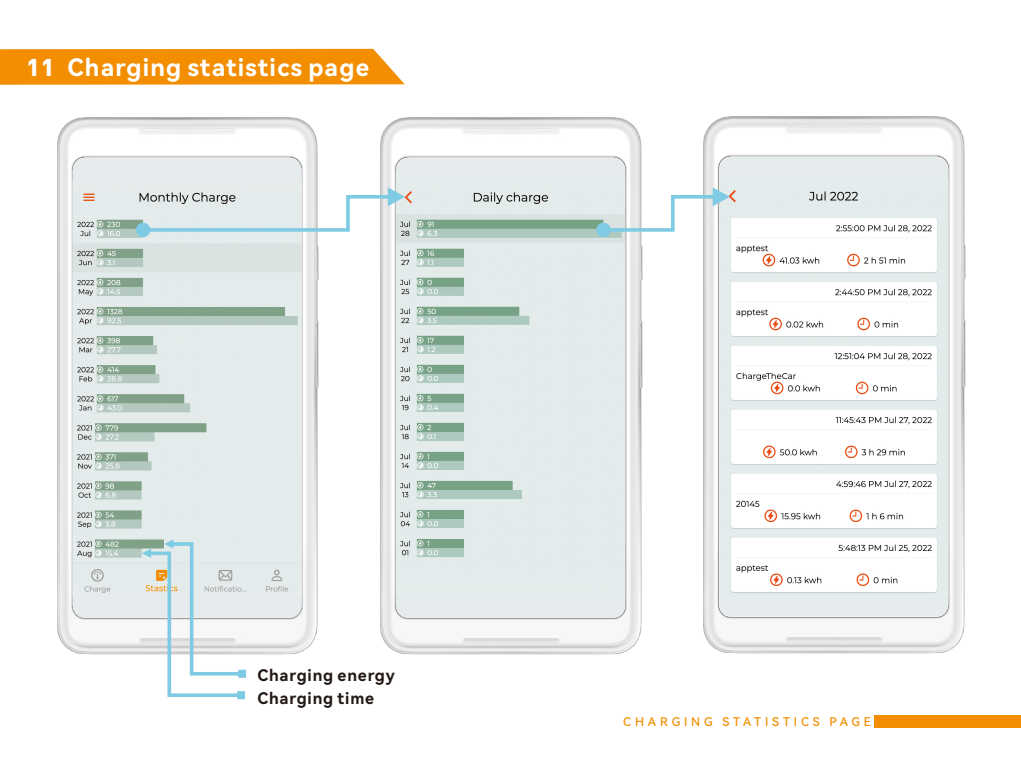
<style>
.page{position:relative;width:1021px;height:766px;background:#fff}
.page>*{position:absolute;margin:0;border:0;box-sizing:border-box;transform-origin:0 0}
.t1{font:24px "Harmony OS Sans SC Bold";letter-spacing:.055em;color:#fff}
.t2{font:16px/22.7px "Harmony OS Sans SC Bold";letter-spacing:.055em;color:#231916}
.t3{font:12px "Harmony OS Sans SC Medium";letter-spacing:.325em;color:#f28e00}
.s1{font-family:"DIN Pro";font-weight:900}
</style>
<div class="page">
<svg style="left:0;top:49px;width:405px;height:36px;background:#f2930d"></svg>
<div style="left:874px;top:715px;width:146px;height:12px;background:#f28e00"></div>
<img style="left:57px;top:117px;width:262px;height:538px">
<div style="left:72px;top:158px;width:230px;height:459px;background:#e6eced"></div>
<img style="left:72px;top:182px;width:230px;height:414px">
<img style="left:380px;top:117px;width:263px;height:538px">
<div style="left:396px;top:158px;width:229px;height:459px;background:#e6eced"></div>
<img style="left:396px;top:181px;width:229px;height:415px">
<img style="left:703px;top:116px;width:263px;height:538px">
<div style="left:719px;top:157px;width:229px;height:459px;background:#e6eced"></div>
<img style="left:719px;top:180px;width:229px;height:414px">
<svg style="left:136px;top:187px;width:269px;height:50px"></svg>
<svg style="left:596px;top:187px;width:133px;height:50px"></svg>
<svg style="left:142px;top:539px;width:104px;height:160px"></svg>
<h1 class="t1" style="left:27px;top:51px;width:344px"><span class="s1">11</span> Charging statistics page</h1>
<p class="t2" style="left:257px;top:663px;width:139px">Charging energy<br>Charging time</p>
<p class="t3" style="left:623px;top:713px;width:249px">CHARGING STATISTICS PAGE</p>
</div>
